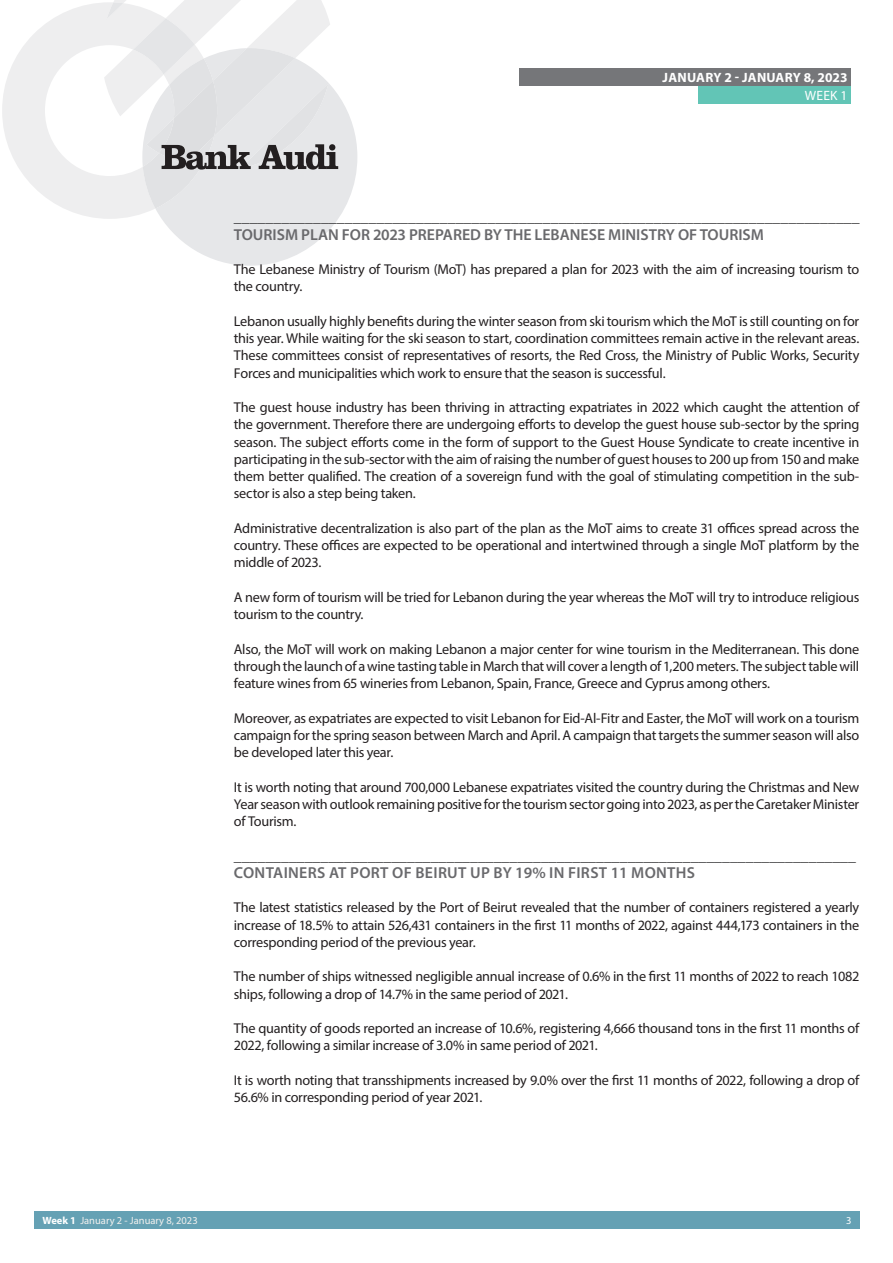
<style>
.page{position:relative;width:893px;height:1263px;background:#fff}
.page>*{position:absolute;margin:0;border:0;box-sizing:border-box;transform-origin:0 0}
.t1{font:600 15.9px "Myriad Pro";color:#69696c}
.t2{font:600 15.9px "Myriad Pro";letter-spacing:.02em;color:#69696c}
.t3{font:15.75px "Myriad Pro";color:#3e3e3f}
.t4{font:14.25px/17.2px "Myriad Pro";letter-spacing:-.02em;color:#231f20;text-align:justify}
.t5{font:700 13.5px "Myriad Pro";letter-spacing:.02em;color:#fff}
.t6{font:13.5px "Myriad Pro";color:#fff}
.t7{font:10.5px "Myriad Pro";color:#f1f0ee}
.t8{font:10.5px "Myriad Pro";color:#fff}
.s1{font-weight:700;color:#fff}
</style>
<div class="page">
<div style="left:519px;top:68px;width:331px;height:17px;background:#757679"></div>
<div style="left:34px;top:1212px;width:826px;height:17px;background:#65a1b4"></div>
<div style="left:698px;top:86px;width:152px;height:17px;background:#62c5b6"></div>
<svg style="left:162px;top:95px;width:195px;height:171px;fill:#e6e7e9"></svg>
<svg style="left:2px;top:0;width:336px;height:219px"></svg>
<p class="t5" style="left:663px;top:68px;width:186px">JANUARY 2 - JANUARY 8, 2023</p>
<p class="t6" style="left:805px;top:87px;width:44px">WEEK 1</p>
<p class="t3" style="left:234px;top:207px;width:627px">_______________________________________________________________________________</p>
<p class="t1" style="left:234px;top:224px;width:532px">TOURISM PLAN FOR 2023 PREPARED BY THE LEBANESE MINISTRY OF TOURISM</p>
<p class="t4" style="left:234px;top:260px;width:627px">The Lebanese Ministry of Tourism (MoT) has prepared a plan for 2023 with the aim of increasing tourism to the country.</p>
<p class="t4" style="left:234px;top:312px;width:627px">Lebanon usually highly benefits during the winter season from ski tourism which the MoT is still counting on for this year. While waiting for the ski season to start, coordination committees remain active in the relevant areas.<br>These committees consist of representatives of resorts, the Red Cross, the Ministry of Public Works, Security Forces and municipalities which work to ensure that the season is successful.</p>
<p class="t4" style="left:234px;top:398px;width:627px">The guest house industry has been thriving in attracting expatriates in 2022 which caught the attention of the government. Therefore there are undergoing efforts to develop the guest house sub-sector by the spring season. The subject efforts come in the form of support to the Guest House Syndicate to create incentive in participating in the sub-sector with the aim of raising the number of guest houses to 200 up from 150 and make them better qualified. The creation of a sovereign fund with the goal of stimulating competition in the sub&shy;sector is also a step being taken.</p>
<p class="t4" style="left:234px;top:519px;width:627px">Administrative decentralization is also part of the plan as the MoT aims to create 31 offices spread across the country. These offices are expected to be operational and intertwined through a single MoT platform by the middle of 2023.</p>
<p class="t4" style="left:234px;top:588px;width:627px">A new form of tourism will be tried for Lebanon during the year whereas the MoT will try to introduce religious tourism to the country.</p>
<p class="t4" style="left:234px;top:640px;width:627px">Also, the MoT will work on making Lebanon a major center for wine tourism in the Mediterranean. This done through the launch of a wine tasting table in March that will cover a length of 1,200 meters. The subject table will feature wines from 65 wineries from Lebanon, Spain, France, Greece and Cyprus among others.</p>
<p class="t4" style="left:234px;top:709px;width:627px">Moreover, as expatriates are expected to visit Lebanon for Eid-Al-Fitr and Easter, the MoT will work on a tourism campaign for the spring season between March and April. A campaign that targets the summer season will also be developed later this year.</p>
<p class="t4" style="left:234px;top:778px;width:627px">It is worth noting that around 700,000 Lebanese expatriates visited the country during the Christmas and New Year season with outlook remaining positive for the tourism sector going into 2023, as per the Caretaker Minister of Tourism.</p>
<p class="t3" style="left:234px;top:846px;width:624px">_______________________________________________________________________________</p>
<p class="t2" style="left:234px;top:862px;width:463px">CONTAINERS AT PORT OF BEIRUT UP BY 19% IN FIRST 11 MONTHS</p>
<p class="t4" style="left:234px;top:899px;width:627px">The latest statistics released by the Port of Beirut revealed that the number of containers registered a yearly increase of 18.5% to attain 526,431 containers in the first 11 months of 2022, against 444,173 containers in the corresponding period of the previous year.</p>
<p class="t4" style="left:234px;top:968px;width:627px">The number of ships witnessed negligible annual increase of 0.6% in the first 11 months of 2022 to reach 1082 ships, following a drop of 14.7% in the same period of 2021.</p>
<p class="t4" style="left:234px;top:1019px;width:627px">The quantity of goods reported an increase of 10.6%, registering 4,666 thousand tons in the first 11 months of<br>2022, following a similar increase of 3.0% in same period of 2021.</p>
<p class="t4" style="left:234px;top:1071px;width:627px">It is worth noting that transshipments increased by 9.0% over the first 11 months of 2022, following a drop of<br>56.6% in corresponding period of year 2021.</p>
<p class="t7" style="left:43px;top:1214px;width:157px"><span class="s1">Week 1</span> January 2 - January 8, 2023</p>
<p class="t8" style="left:846px;top:1213px;width:7px">3</p>
</div>
